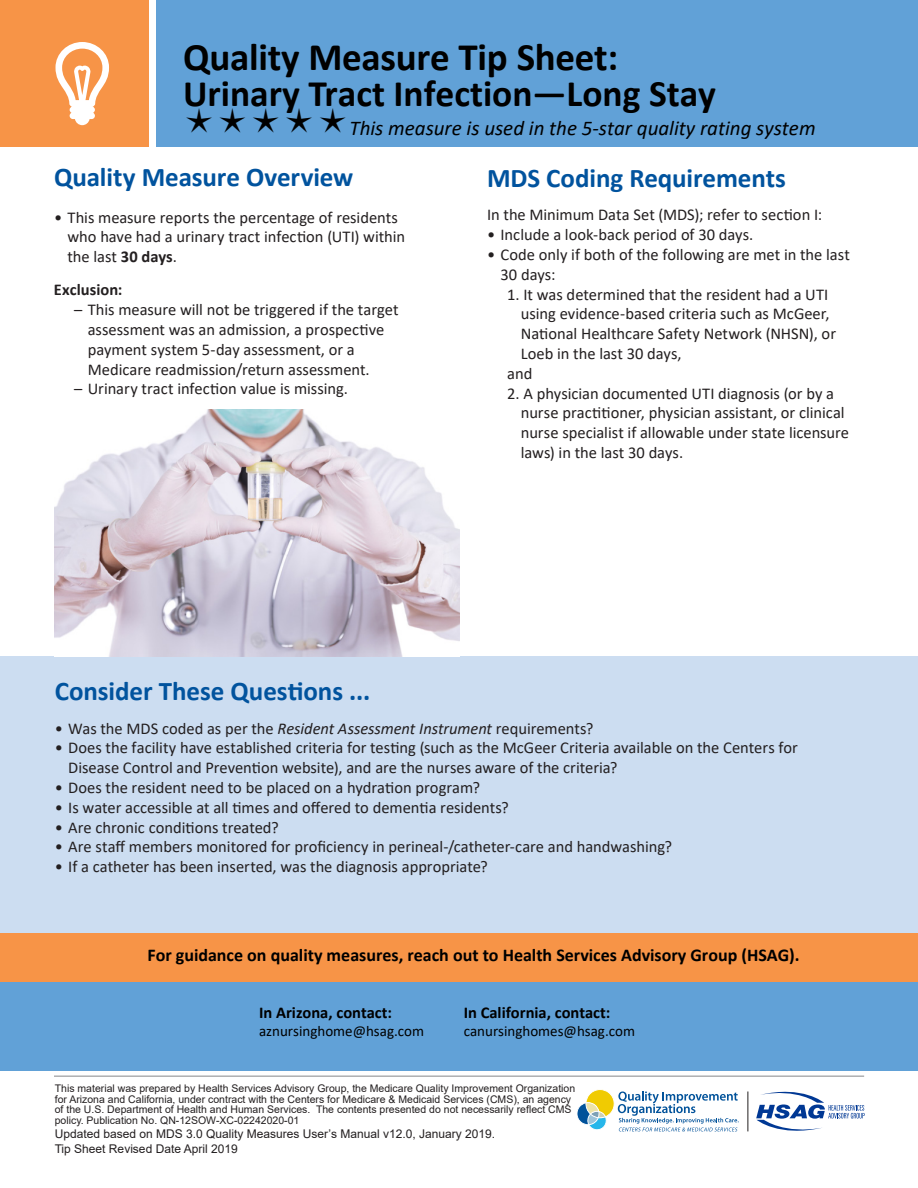
<style>
.page{position:relative;width:918px;height:1188px;background:#fff}
.page>*{position:absolute;margin:0;border:0;box-sizing:border-box;transform-origin:0 0}
.t1{font:700 39px "Calibri";letter-spacing:-.005em;color:#000}
.t2{font:700 37.5px "Calibri";color:#000}
.t3{font:700 27px "Calibri";letter-spacing:-.005em;color:#01539e}
.t4{font:italic 21px "Calibri";color:#000}
.t5{font:700 18px "Calibri";color:#000}
.t6{font:16.5px/19.8px "Calibri";color:#231f20}
.t7{font:700 16.5px "Calibri";color:#000}
.t8{font:700 16.5px "Calibri";color:#231f20}
.t9{font:15px "Calibri";color:#000}
.t10{font:12px/14.4px "Arial";color:#231f20}
.t11{font:10.5px/10.5px "Arial";color:#231f20}
.s1{font-weight:700}
.s2{font-style:italic}
</style>
<div class="page">
<div style="left:0;top:0;width:148px;height:147px;background:#f79447"></div>
<div style="left:157px;top:0;width:761px;height:147px;background:#61a1d7"></div>
<hr style="left:54px;top:1076px;width:810px;height:1px;background:#939598">
<svg style="left:577px;top:1089px;width:162px;height:42px"></svg>
<hr style="left:748px;top:1092px;width:1px;height:39px;background:#231f20">
<svg style="left:756px;top:1092px;width:109px;height:39px"></svg>
<div style="left:0;top:657px;width:918px;height:276px;background:#ccddf1"></div>
<svg style="left:56px;top:42px;width:53px;height:83px"></svg>
<div style="left:0;top:982px;width:918px;height:89px;background:#61a1d7"></div>
<div style="left:0;top:933px;width:918px;height:49px;background:#f79447"></div>
<img style="left:55px;top:409px;width:405px;height:248px">
<h1 class="t1" style="left:183px;top:29px;width:437px">Quality Measure Tip Sheet:</h1>
<h1 class="t2" style="left:183px;top:67px;width:534px">Urinary Tract Infection—Long Stay</h1>
<h1 class="t4" style="left:350px;top:113px;width:468px">This measure is used in the 5-star quality rating system</h1>
<h2 class="t3" style="left:54px;top:157px;width:301px">Quality Measure Overview</h2>
<p class="t6" style="left:67px;top:207px;width:339px;text-indent:-13px">• This measure reports the percentage of residents who have had a urinary tract infection (UTI) within the last <span class="s1">30 days</span>.</p>
<h3 class="t8" style="left:54px;top:278px;width:70px">Exclusion:</h3>
<p class="t6" style="left:88px;top:300px;width:312px;text-indent:-13px">– This measure will not be triggered if the target assessment was an admission, a prospective payment system 5-day assessment, or a Medicare readmission/return assessment.</p>
<p class="t6" style="left:74px;top:379px;width:275px">– Urinary tract infection value is missing.</p>
<h3 class="t3" style="left:487px;top:159px;width:300px">MDS Coding Requirements</h3>
<p class="t6" style="left:487px;top:205px;width:337px">In the Minimum Data Set (MDS); refer to section I:</p>
<p class="t6" style="left:487px;top:224px;width:268px">• Include a look-back period of 30 days.</p>
<p class="t6" style="left:487px;top:244px;width:364px">• Code only if both of the following are met in the last</p>
<p class="t6" style="left:501px;top:264px;width:56px">30 days:</p>
<p class="t6" style="left:521px;top:284px;width:317px;text-indent:-13px">1. It was determined that the resident had a UTI using evidence-based criteria such as McGeer, National Healthcare Safety Network (NHSN), or Loeb in the last 30 days,</p>
<p class="t6" style="left:507px;top:363px;width:27px">and</p>
<p class="t6" style="left:521px;top:383px;width:330px;text-indent:-13px">2. A physician documented UTI diagnosis (or by a nurse practitioner, physician assistant, or clinical nurse specialist if allowable under state licensure laws) in the last 30 days.</p>
<h2 class="t3" style="left:55px;top:672px;width:317px">Consider These Questions ...</h2>
<p class="t6" style="left:55px;top:718px;width:540px">• Was the MDS coded as per the <span class="s2">Resident Assessment Instrument</span> requirements?</p>
<p class="t6" style="left:68px;top:738px;width:731px;text-indent:-13px">• Does the facility have established criteria for testing (such as the McGeer Criteria available on the Centers for<br>Disease Control and Prevention website), and are the nurses aware of the criteria?</p>
<p class="t6" style="left:55px;top:777px;width:427px">• Does the resident need to be placed on a hydration program?</p>
<p class="t6" style="left:55px;top:797px;width:455px">• Is water accessible at all times and offered to dementia residents?</p>
<p class="t6" style="left:55px;top:817px;width:226px">• Are chronic conditions treated?</p>
<p class="t6" style="left:55px;top:837px;width:619px">• Are staff members monitored for proficiency in perineal-/catheter-care and handwashing?</p>
<p class="t6" style="left:55px;top:856px;width:435px">• If a catheter has been inserted, was the diagnosis appropriate?</p>
<p class="t5" style="left:147px;top:942px;width:654px">For guidance on quality measures, reach out to Health Services Advisory Group (HSAG).</p>
<p class="t7" style="left:259px;top:1000px;width:135px">In Arizona, contact:</p>
<p class="t9" style="left:259px;top:1020px;width:166px">aznursinghome@hsag.com</p>
<p class="t7" style="left:464px;top:1001px;width:148px">In California, contact:</p>
<p class="t9" style="left:464px;top:1021px;width:173px">canursinghomes@hsag.com</p>
<p class="t11" style="left:55px;top:1083px;width:522px">This material was prepared by Health Services Advisory Group, the Medicare Quality Improvement Organization for Arizona and California, under contract with the Centers for Medicare &amp; Medicaid Services (CMS), an agency of the U.S. Department of Health and Human Services. The contents presented do not necessarily reflect CMS policy. Publication No. QN-12SOW-XC-02242020-01</p>
<p class="t10" style="left:55px;top:1127px;width:442px">Updated based on MDS 3.0 Quality Measures User’s Manual v12.0, January 2019.<br>Tip Sheet Revised Date April 2019</p>
</div>
